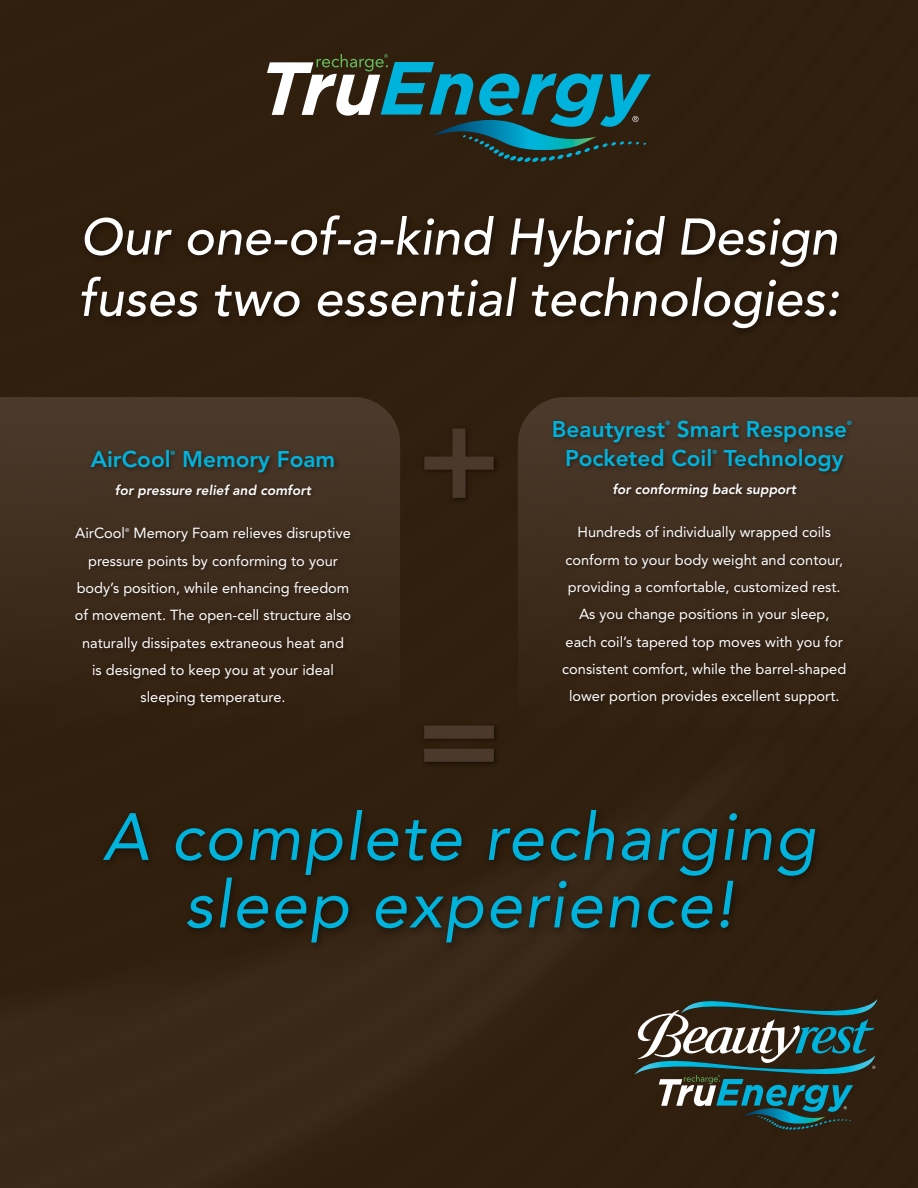
<style>
.page{position:relative;width:918px;height:1188px;background:#fff}
.page>*{position:absolute;margin:0;border:0;box-sizing:border-box;transform-origin:0 0}
.t1{font:italic 66px/67.5px "Avenir LT Std";letter-spacing:.025em;color:#00b3dc;text-align:center}
.t2{font:italic 500 51.15px/61.3px "Avenir LT Std";color:#fff}
.t3{font:800 22.65px "Avenir LT Std";color:#00b3dc}
.t4{font:14.55px/27.3px "Avenir LT Std";color:#fff;text-align:center}
.t5{font:italic 800 13.65px "Avenir LT Std";color:#fff}
.t6{font:800 6px "Avenir LT Std";color:#00b3dc}
.t7{font:5.4px "Avenir LT Std";color:#fff}
</style>
<div class="page">
<img style="left:0;top:0;width:918px;height:1188px">
<svg style="left:0;top:397px;width:400px;height:553px;background:#3a2818"></svg>
<svg style="left:518px;top:397px;width:400px;height:553px;background:#3a2919"></svg>
<img style="left:420px;top:721px;width:81px;height:48px">
<svg style="left:424px;top:726px;width:70px;height:36px;background:#413122"></svg>
<div style="left:420px;top:424px;width:81px;height:81px;background:#311f0e"></div>
<svg style="left:424px;top:428px;width:70px;height:70px;background:#382717"></svg>
<img style="left:59px;top:431px;width:311px;height:299px">
<img style="left:547px;top:401px;width:317px;height:380px">
<img style="left:6px;top:206px;width:911px;height:135px">
<img style="left:13px;top:798px;width:897px;height:160px">
<svg style="left:634px;top:992px;width:244px;height:138px;background:#3c4941"></svg>
<svg style="left:267px;top:54px;width:384px;height:108px;background:#334c48"></svg>
<h2 class="t2" style="left:79px;top:208px;width:762px">Our one-of-a-kind Hybrid Design fuses two essential technologies:</h2>
<h3 class="t3" style="left:91px;top:446px;width:81px">AirCool</h3>
<p class="t6" style="left:171px;top:449px;width:6px">®</p>
<h3 class="t3" style="left:182px;top:446px;width:155px">Memory Foam</h3>
<p class="t5" style="left:115px;top:482px;width:198px">for pressure relief and comfort</p>
<p class="t4" style="left:75px;top:520px;width:51px">AirCool</p>
<p class="t7" style="left:125px;top:527px;width:6px">®</p>
<p class="t4" style="left:134px;top:520px;width:219px">Memory Foam relieves disruptive</p>
<p class="t4" style="left:88px;top:547px;width:251px">pressure points by conforming to your</p>
<p class="t4" style="left:77px;top:575px;width:274px">body’s position, while enhancing freedom</p>
<p class="t4" style="left:75px;top:602px;width:278px">of movement. The open-cell structure also</p>
<p class="t4" style="left:82px;top:629px;width:263px">naturally dissipates extraneous heat and</p>
<p class="t4" style="left:92px;top:657px;width:243px">is designed to keep you at your ideal</p>
<p class="t4" style="left:141px;top:684px;width:146px">sleeping temperature.</p>
<h3 class="t3" style="left:552px;top:416px;width:115px">Beautyrest</h3>
<p class="t6" style="left:665px;top:419px;width:6px">®</p>
<h3 class="t3" style="left:677px;top:416px;width:172px">Smart Response</h3>
<p class="t6" style="left:847px;top:419px;width:6px">®</p>
<h3 class="t3" style="left:565px;top:445px;width:149px">Pocketed Coil</h3>
<p class="t6" style="left:712px;top:448px;width:6px">®</p>
<h3 class="t3" style="left:724px;top:445px;width:121px">Technology</h3>
<p class="t5" style="left:612px;top:481px;width:185px">for conforming back support</p>
<p class="t4" style="left:562px;top:519px;width:286px">Hundreds of individually wrapped coils conform to your body weight and contour, providing a comfortable, customized rest.<br>As you change positions in your sleep, each coil’s tapered top moves with you for consistent comfort, while the barrel-shaped lower portion provides excellent support.</p>
<h1 class="t1" style="left:103px;top:805px;width:714px">A complete recharging sleep experience!</h1>
</div>
